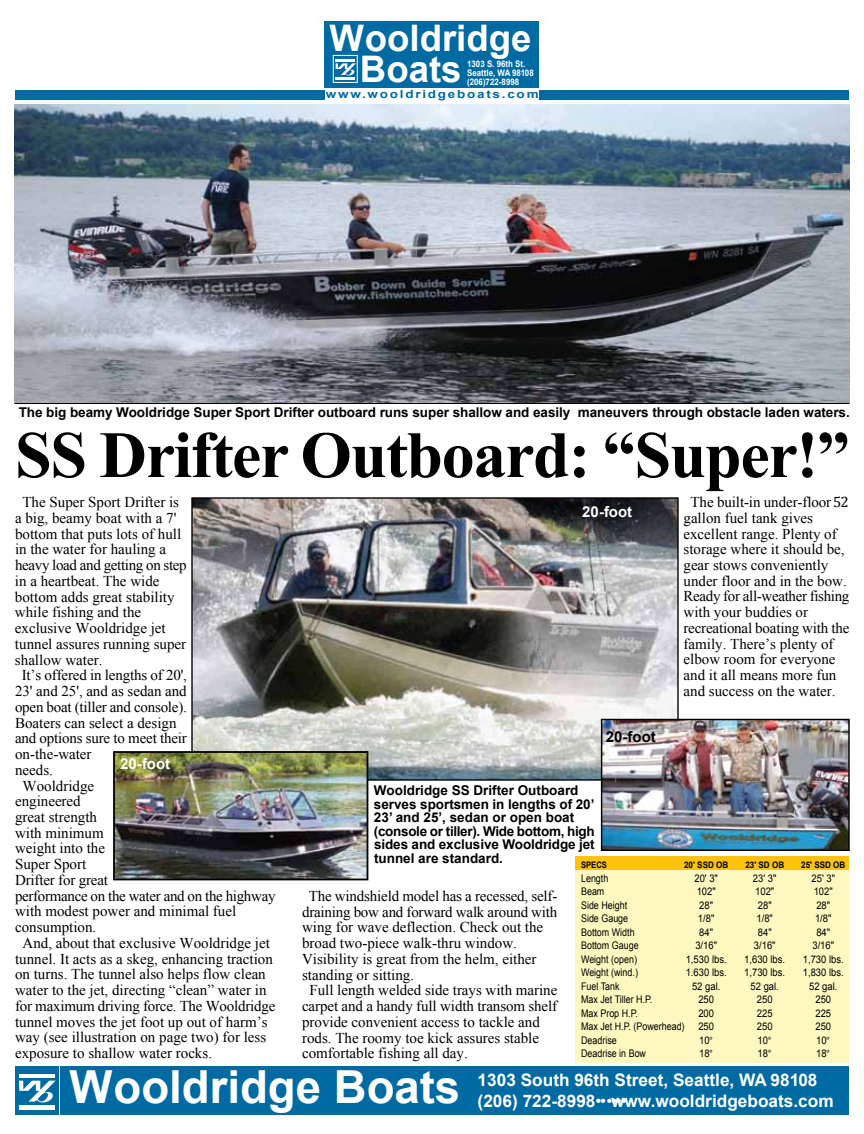
<style>
.page{position:relative;width:864px;height:1134px;background:#fff}
.page>*{position:absolute;margin:0;border:0;box-sizing:border-box;transform-origin:0 0}
.t1{font:700 66px "Times New Roman";letter-spacing:-.02em;color:#000}
.t2{font:700 45.6px "Arial";color:#fff}
.t3{font:700 36.6px/30.8px "Arial";color:#fff}
.t4{font:700 17.25px "Arial";color:#fff}
.t5{font:15px/15.8px "Times New Roman";color:#000}
.t6{font:15px "Times New Roman";letter-spacing:-.02em;color:#000}
.t7{font:700 15px "Arial";color:#fff}
.t8{font:700 15px "Arial";color:#000}
.t9{font:700 13.5px/13.5px "Arial";letter-spacing:-.005em;color:#000}
.t10{font:700 11.25px "Arial";letter-spacing:.13em;color:#006aa2;scale:1.2 1}
.t11{font:10.5px/13.5px "Arial";color:#000;text-align:center;scale:.9 1}
.t12{font:10.5px/13.5px "Arial";color:#000;scale:.85 1}
.t13{font:700 9px/9px "Arial";color:#fff;scale:.88 1}
.t14{font:700 9px "Arial";color:#000;scale:.9 1}
.t15{font:700 9px "Arial";color:#000;scale:.85 1}
.s1{font-family:"Cambria"}
.s2{font-weight:400}
</style>
<div class="page">
<div style="left:575px;top:857px;width:274px;height:206px;background:#fdf8bf"></div>
<div style="left:575px;top:857px;width:274px;height:13px;background:#fdc110"></div>
<div style="left:15px;top:90px;width:309px;height:9px;background:#006aa2"></div>
<div style="left:540px;top:90px;width:309px;height:9px;background:#006aa2"></div>
<div style="left:325px;top:22px;width:214px;height:66px;background:#006aa2"></div>
<svg style="left:333px;top:55px;width:25px;height:28px"></svg>
<hr style="left:335px;top:60px;width:20px;height:2px;background:#fff">
<hr style="left:336px;top:77px;width:19px;height:3px;background:#fff">
<svg style="left:336px;top:63px;width:20px;height:13px"></svg>
<div style="left:61px;top:1066px;width:788px;height:49px;background:#006aa2"></div>
<div style="left:15px;top:1066px;width:43px;height:49px;background:#006aa2"></div>
<hr style="left:19px;top:1074px;width:35px;height:4px;background:#fff">
<div style="left:19px;top:1105px;width:35px;height:5px;background:#fff"></div>
<svg style="left:19px;top:1081px;width:37px;height:22px"></svg>
<img style="left:193px;top:499px;width:484px;height:280px">
<img style="left:116px;top:754px;width:249px;height:123px">
<div style="left:113px;top:751px;width:255px;height:129px;border:2px solid #000"></div>
<img style="left:603px;top:721px;width:245px;height:128px">
<div style="left:601px;top:719px;width:249px;height:132px;border:1px solid #000"></div>
<img style="left:14px;top:104px;width:835px;height:299px">
<h3 class="t3" style="left:360px;top:24px;width:173px;text-indent:-31px">Wooldridge<br>Boats</h3>
<p class="t13" style="left:467px;top:60px;width:77px">1303 S. 96th St.<br>Seattle, WA 98108 (206)722-8998</p>
<p class="t10" style="left:326px;top:87px;width:179px">www.wooldridgeboats.com</p>
<p class="t9" style="left:19px;top:406px;width:833px">The big beamy Wooldridge Super Sport Drifter outboard runs super shallow and easily maneuvers through obstacle laden waters.</p>
<h1 class="t1" style="left:15px;top:409px;width:836px">SS Drifter Outboard: “Super!”</h1>
<p class="t5" style="left:22px;top:494px;width:158px">The Super Sport Drifter is</p>
<p class="t5" style="left:15px;top:510px;width:163px">a big, beamy boat with a 7'</p>
<p class="t5" style="left:15px;top:525px;width:168px">bottom that puts lots of hull</p>
<p class="t5" style="left:15px;top:541px;width:153px">in the water for hauling a</p>
<p class="t6" style="left:15px;top:555px;width:173px">heavy load and getting on step</p>
<p class="t5" style="left:15px;top:573px;width:146px">in a heartbeat. The wide</p>
<p class="t5" style="left:15px;top:588px;width:161px">bottom adds great stability</p>
<p class="t5" style="left:15px;top:604px;width:128px">while fishing and the</p>
<p class="t5" style="left:15px;top:620px;width:152px">exclusive Wooldridge jet</p>
<p class="t5" style="left:15px;top:636px;width:173px">tunnel assures running super</p>
<p class="t5" style="left:15px;top:651px;width:89px">shallow water.</p>
<p class="t5" style="left:22px;top:667px;width:167px">It’s offered in lengths of 20',</p>
<p class="t5" style="left:15px;top:683px;width:173px">23' and 25', and as sedan and</p>
<p class="t5" style="left:15px;top:699px;width:173px">open boat (tiller and console).</p>
<p class="t5" style="left:15px;top:714px;width:163px">Boaters can select a design</p>
<p class="t5" style="left:15px;top:730px;width:173px">and options sure to meet their</p>
<p class="t5" style="left:15px;top:746px;width:78px">on-the-water</p>
<p class="t5" style="left:15px;top:762px;width:39px">needs.</p>
<p class="t5" style="left:23px;top:777px;width:73px">Wooldridge</p>
<p class="t5" style="left:15px;top:793px;width:67px">engineered</p>
<p class="t5" style="left:15px;top:809px;width:84px">great strength</p>
<p class="t5" style="left:15px;top:825px;width:90px">with minimum</p>
<p class="t5" style="left:15px;top:840px;width:91px">weight into the</p>
<p class="t5" style="left:15px;top:856px;width:73px">Super Sport</p>
<p class="t5" style="left:15px;top:872px;width:95px">Drifter for great</p>
<p class="t6" style="left:15px;top:886px;width:262px">performance on the water and on the highway</p>
<p class="t5" style="left:15px;top:903px;width:223px">with modest power and minimal fuel</p>
<p class="t5" style="left:15px;top:919px;width:83px">consumption.</p>
<p class="t5" style="left:23px;top:935px;width:249px">And, about that exclusive Wooldridge jet</p>
<p class="t5" style="left:15px;top:951px;width:259px">tunnel. It acts as a skeg, enhancing traction</p>
<p class="t5" style="left:15px;top:966px;width:252px">on turns. The tunnel also helps flow clean</p>
<p class="t5" style="left:15px;top:982px;width:253px">water to the jet, directing “clean” water in</p>
<p class="t5" style="left:15px;top:998px;width:262px">for maximum driving force. The Wooldridge</p>
<p class="t5" style="left:15px;top:1014px;width:254px">tunnel moves the jet foot up out of harm’s</p>
<p class="t5" style="left:15px;top:1029px;width:253px">way (see illustration on page two) for less</p>
<p class="t5" style="left:15px;top:1045px;width:199px">exposure to shallow water rocks.</p>
<p class="t7" style="left:120px;top:754px;width:51px">20-foot</p>
<p class="t7" style="left:582px;top:502px;width:51px">20-foot</p>
<p class="t8" style="left:606px;top:726px;width:51px">20-foot</p>
<p class="t5" style="left:684px;top:494px;width:167px;text-indent:7px">The built-in under-floor<span class="s1">52 </span>gallon fuel tank gives excellent range. Plenty of storage where it should be, gear stows conveniently under floor and in the bow.<br>Ready for all-weather fishing with your buddies or recreational boating with the family. There’s plenty of elbow room for everyone and it all means more fun and success on the water.</p>
<p class="t9" style="left:374px;top:784px;width:222px">Wooldridge SS Drifter Outboard serves sportsmen in lengths of 20’<br>23’ and 25’, sedan or open boat (console or tiller). Wide bottom, high sides and exclusive Wooldridge jet tunnel are standard.</p>
<p class="t15" style="left:581px;top:859px;width:32px">SPECS</p>
<p class="t12" style="left:581px;top:871px;width:123px">Length<br>Beam<br>Side Height<br>Side Gauge<br>Bottom Width<br>Bottom Gauge<br>Weight (open)<br>Weight (wind.)<br>Fuel Tank<br>Max Jet Tiller H.P.<br>Max Prop H.P.<br>Max Jet H.P. (Powerhead)<br>Deadrise<br>Deadrise in Bow</p>
<p class="t14" style="left:684px;top:859px;width:51px">20' SSD OB</p>
<p class="t11" style="left:686px;top:871px;width:47px">20' 3"<br>102"<br>28"<br>1/8"<br>84"<br>3/16"<br>1,530 lbs.<br>1.630 lbs.<br>52 gal.<br>250<br>200<br>250<br>10<br>18</p>
<p class="t5" style="left:309px;top:888px;width:250px">The windshield model has a recessed, self-</p>
<p class="t5" style="left:302px;top:903px;width:257px">draining bow and forward walk around with</p>
<p class="t5" style="left:302px;top:919px;width:243px">wing for wave deflection. Check out the</p>
<p class="t5" style="left:302px;top:935px;width:216px">broad two-piece walk-thru window.</p>
<p class="t5" style="left:302px;top:951px;width:236px">Visibility is great from the helm, either</p>
<p class="t5" style="left:302px;top:966px;width:114px">standing or sitting.</p>
<p class="t5" style="left:309px;top:982px;width:249px">Full length welded side trays with marine</p>
<p class="t5" style="left:302px;top:998px;width:257px">carpet and a handy full width transom shelf</p>
<p class="t5" style="left:302px;top:1014px;width:239px">provide convenient access to tackle and</p>
<p class="t5" style="left:302px;top:1029px;width:239px">rods. The roomy toe kick assures stable</p>
<p class="t5" style="left:302px;top:1045px;width:167px">comfortable fishing all day.</p>
<p class="t14" style="left:745px;top:859px;width:45px">23' SD OB</p>
<p class="t11" style="left:744px;top:871px;width:47px">23' 3"<br>102"<br>28"<br>1/8"<br>84"<br>3/16"<br>1,630 lbs.<br>1,730 lbs.<br>52 gal.<br>250<br>225<br>250<br>10<br>18</p>
<p class="t14" style="left:801px;top:859px;width:51px">25' SSD OB</p>
<p class="t11" style="left:803px;top:871px;width:47px">25' 3"<br>102"<br>28"<br>1/8"<br>84"<br>3/16"<br>1,730 lbs.<br>1,830 lbs.<br>52 gal.<br>250<br>225<br>250<br>10<br>18</p>
<h2 class="t2" style="left:70px;top:1057px;width:392px">Wooldridge Boats</h2>
<p class="t4" style="left:478px;top:1069px;width:341px">1303 South 96th Street, Seattle, WA 98108</p>
<p class="t4" style="left:478px;top:1089px;width:358px">(206) 722-8998<span class="s2">••••</span>ww<span class="s2">••</span> w.wooldridgeboats.com</p>
</div>
